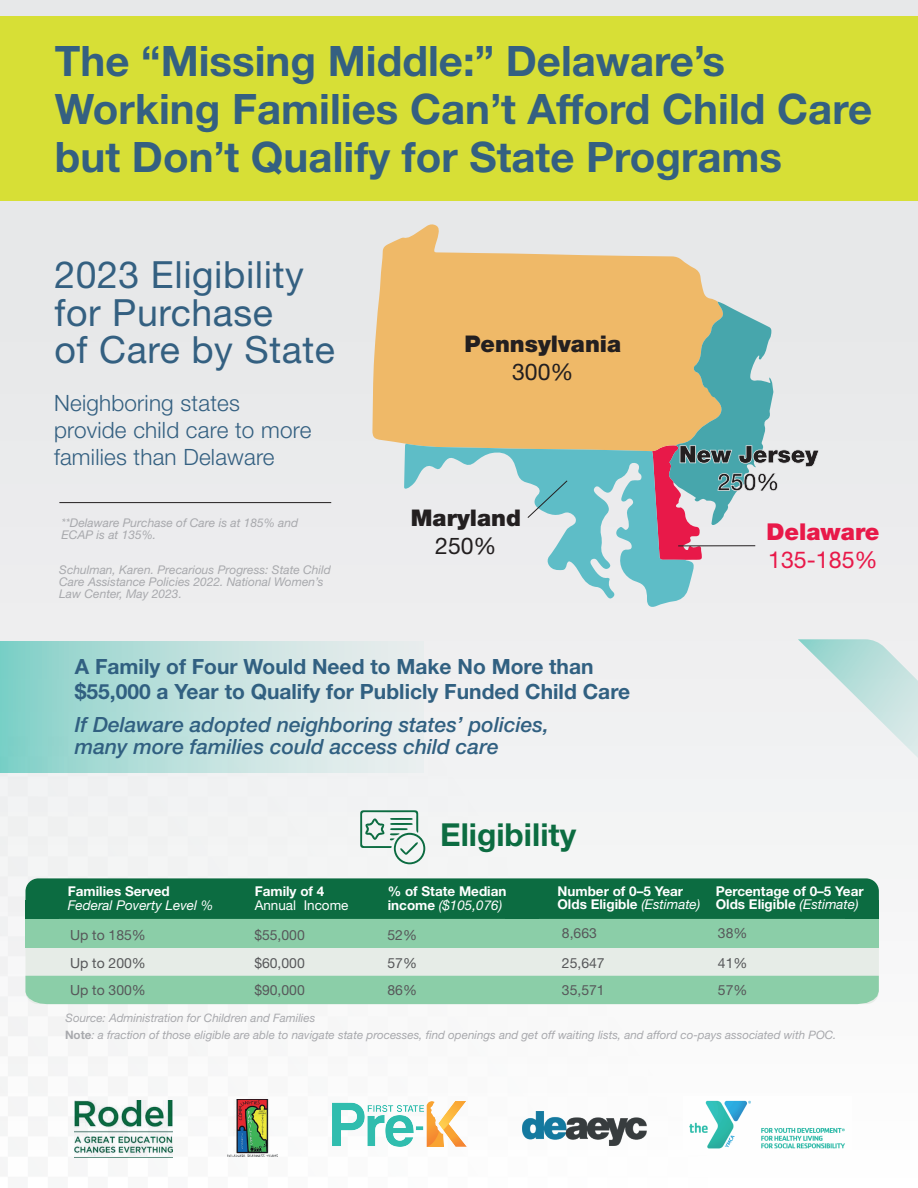
<style>
.page{position:relative;width:918px;height:1188px;background:#ededee}
.page>*{position:absolute;margin:0;border:0;box-sizing:border-box;transform-origin:0 0}
.t1{font:700 42px/48px "Helvetica Neue LT Std";color:#346081}
.t2{font:37.5px/37.5px "Helvetica Neue LT Std";letter-spacing:.015em;color:#346081}
.t3{font:700 31.65px "Helvetica Neue LT Std";color:#0c6c41}
.t4{font:900 23.25px "Helvetica Neue LT Std";color:#e81949}
.t5{font:23.25px "Helvetica Neue LT Std";color:#e81949}
.t6{font:900 22.95px "Helvetica Neue LT Std";color:#231f20}
.t7{font:22.95px "Helvetica Neue LT Std";color:#231f20}
.t8{font:300 22.5px/27px "Helvetica Neue LT Std";letter-spacing:.01em;color:#346081}
.t9{font:700 21px/25.2px "Helvetica Neue LT Std";color:#316081}
.t10{font:italic 500 21px/22.5px "Helvetica Neue LT Std";color:#316081}
.t11{font:13.95px "Helvetica Neue LT Std";color:#57585a}
.t12{font:700 13.5px/13.5px "Helvetica Neue LT Std";color:#fff}
.t13{font:italic 13.5px "Helvetica Neue LT Std";color:#fff}
.t14{font:13.5px "Helvetica Neue LT Std";color:#fff}
.t15{font:italic 12px/12px "Helvetica Neue LT Std";color:#a8a9ad}
.t16{font:italic 11.7px/17.7px "Helvetica Neue LT Std";color:#a8a9ad}
.s1{font-weight:400;font-style:italic}
.s2{font-weight:700;font-style:normal}
</style>
<div class="page">
<svg style="left:798px;top:639px;width:120px;height:118px"></svg>
<div style="left:0;top:16px;width:918px;height:185px;background:#d7df36"></div>
<div style="left:0;top:936px;width:708px;height:252px;background:#fafafa"></div>
<div style="left:0;top:641px;width:424px;height:131px;background:linear-gradient(to right,#89d2c9,#f4f1f2)"></div>
<img style="left:228px;top:1100px;width:50px;height:56px">
<img style="left:523px;top:1111px;width:123px;height:34px">
<img style="left:333px;top:1102px;width:134px;height:45px">
<img style="left:75px;top:1101px;width:97px;height:56px">
<img style="left:684px;top:1097px;width:167px;height:57px">
<div style="left:26px;top:887px;width:853px;height:117px;background:#e6ece7;border-radius:13px"></div>
<div style="left:26px;top:918px;width:853px;height:30px;background:#8bcea8"></div>
<div style="left:25px;top:976px;width:854px;height:28px;background:#8bcea8"></div>
<svg style="left:360px;top:810px;width:65px;height:54px"></svg>
<svg style="left:372px;top:224px;width:347px;height:220px;fill:#efb968"></svg>
<svg style="left:404px;top:444px;width:290px;height:163px"></svg>
<svg style="left:652px;top:302px;width:167px;height:258px"></svg>
<div style="left:26px;top:878px;width:853px;height:41px;background:#0c6c41;border-radius:13px"></div>
<svg style="left:527px;top:480px;width:41px;height:39px"></svg>
<hr style="left:678px;top:545px;width:77px;height:1px;background:#231f20">
<div style="left:26px;top:900px;width:33px;height:19px;background:#0c6c41"></div>
<div style="left:846px;top:900px;width:33px;height:19px;background:#0c6c41"></div>
<hr style="left:59px;top:502px;width:272px;height:1px;background:#231f20">
<h1 class="t1" style="left:55px;top:36px;width:819px">The “Missing Middle:” Delaware’s<br>Working Families Can’t Afford Child Care but Don’t Qualify for State Programs</h1>
<h2 class="t2" style="left:54px;top:255px;width:282px">2023 Eligibility for Purchase<br>of Care by State</h2>
<h3 class="t8" style="left:54px;top:389px;width:259px">Neighboring states provide child care to more families than Delaware</h3>
<p class="t15" style="left:61px;top:517px;width:238px">**Delaware Purchase of Care is at 185% and<br>ECAP is at 135%.</p>
<p class="t15" style="left:59px;top:563px;width:273px">Schulman, Karen. Precarious Progress: State Child</p>
<p class="t15" style="left:59px;top:575px;width:266px">Care Assistance Policies 2022. National Women’s<br>Law Center, May 2023.</p>
<h3 class="t6" style="left:464px;top:330px;width:158px">Pennsylvania</h3>
<h3 class="t7" style="left:512px;top:358px;width:63px">300%</h3>
<h3 class="t6" style="left:411px;top:504px;width:112px">Maryland</h3>
<h3 class="t7" style="left:435px;top:532px;width:63px">250%</h3>
<h3 class="t9" style="left:75px;top:653px;width:557px">A Family of Four Would Need to Make No More than $55,000 a Year to Qualify for Publicly Funded Child Care</h3>
<h3 class="t10" style="left:75px;top:713px;width:476px">If Delaware adopted neighboring states’ policies, many more families could access child care</h3>
<h3 class="t3" style="left:440px;top:815px;width:137px">Eligibility</h3>
<h3 class="t4" style="left:766px;top:518px;width:115px">Delaware</h3>
<h3 class="t5" style="left:768px;top:546px;width:111px">135-185%</h3>
<p class="t12" style="left:68px;top:884px;width:103px">Families Served</p>
<p class="t13" style="left:68px;top:897px;width:147px">Federal Poverty Level %</p>
<p class="t12" style="left:255px;top:884px;width:71px">Family of 4</p>
<p class="t14" style="left:255px;top:897px;width:95px">Annual Income</p>
<p class="t12" style="left:388px;top:884px;width:120px">% of State Median income <span class="s1">($105,076)</span></p>
<p class="t12" style="left:557px;top:884px;width:144px">Number of 0–5 Year<br>Olds Eligible <span class="s1">(Estimate)</span></p>
<p class="t12" style="left:716px;top:884px;width:150px">Percentage of 0–5 Year<br>Olds Eligible <span class="s1">(Estimate)</span></p>
<p class="t11" style="left:70px;top:927px;width:77px">Up to 185%</p>
<p class="t11" style="left:254px;top:927px;width:52px">$55,000</p>
<p class="t11" style="left:388px;top:927px;width:31px">52%</p>
<p class="t11" style="left:562px;top:925px;width:36px">8,663</p>
<p class="t11" style="left:718px;top:925px;width:31px">38%</p>
<p class="t11" style="left:70px;top:955px;width:77px">Up to 200%</p>
<p class="t11" style="left:254px;top:955px;width:52px">$60,000</p>
<p class="t11" style="left:388px;top:955px;width:31px">57%</p>
<p class="t11" style="left:562px;top:955px;width:44px">25,647</p>
<p class="t11" style="left:718px;top:955px;width:31px">41%</p>
<p class="t11" style="left:70px;top:982px;width:77px">Up to 300%</p>
<p class="t11" style="left:254px;top:982px;width:52px">$90,000</p>
<p class="t11" style="left:388px;top:982px;width:31px">86%</p>
<p class="t11" style="left:562px;top:982px;width:44px">35,571</p>
<p class="t11" style="left:718px;top:982px;width:31px">57%</p>
<p class="t16" style="left:65px;top:1009px;width:773px">Source: Administration for Children and Families<br><span class="s2">Note</span>: a fraction of those eligible are able to navigate state processes, find openings and get off waiting lists, and afford co-pays associated with POC.</p>
</div>
